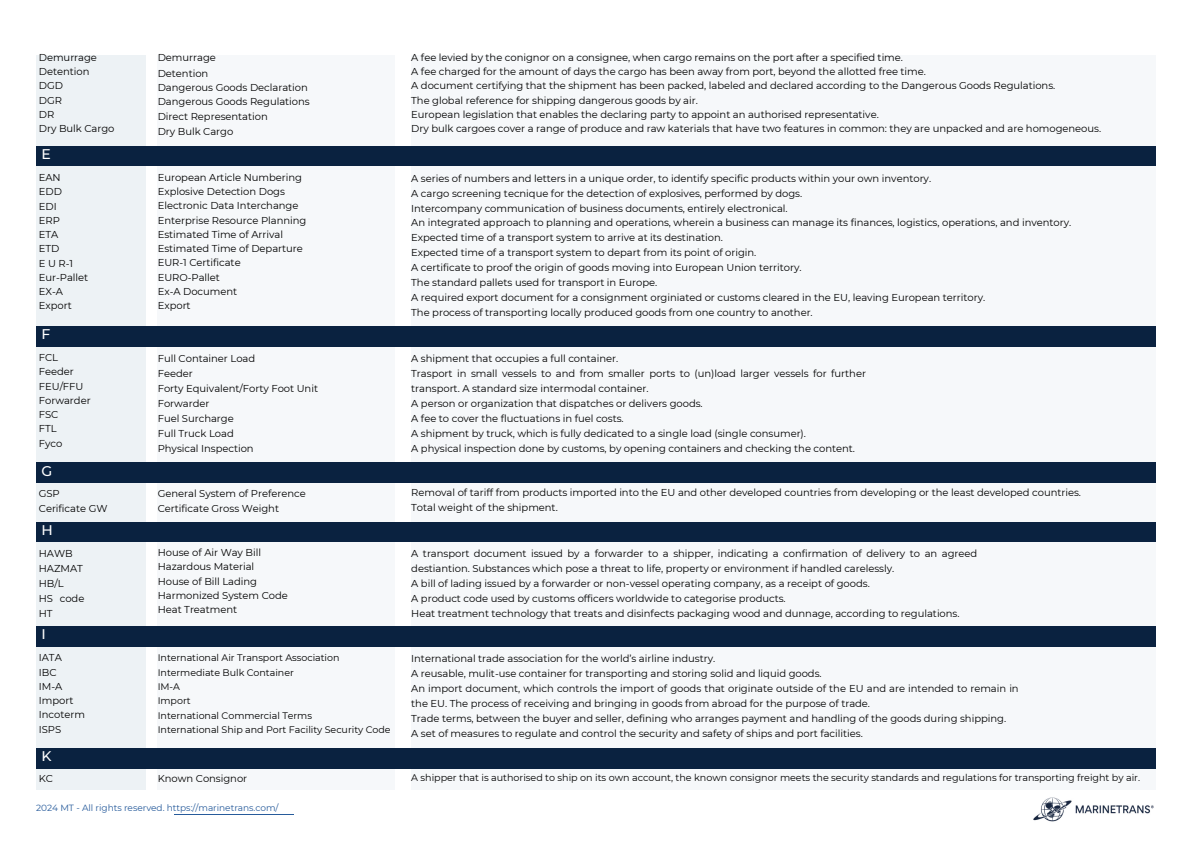
<style>
.page{position:relative;width:1191px;height:843px;background:#fff}
.page>*{position:absolute;margin:0;border:0;box-sizing:border-box;transform-origin:0 0}
.t1{font:500 14px "Montserrat";color:#fff}
.t2{font:10px/14.2px "Montserrat";letter-spacing:-.005em;color:#000}
.t3{font:9.6px "Montserrat";letter-spacing:-.005em;color:#000}
.t4{font:9.5px/14.3px "Montserrat";letter-spacing:-.005em;color:#000}
.t5{font:9px "Montserrat";letter-spacing:-.005em;color:#275b9b}
</style>
<div class="page">
<hr style="left:174px;top:813px;width:120px;height:1px;background:#275b9b">
<div style="left:158px;top:55px;width:236px;height:734px;background:#f6f8fa"></div>
<div style="left:411px;top:55px;width:744px;height:734px;background:#f6f8fa"></div>
<div style="left:36px;top:55px;width:110px;height:734px;background:#edf2f5"></div>
<div style="left:36px;top:146px;width:1119px;height:20px;background:#0a2240"></div>
<div style="left:36px;top:326px;width:1119px;height:20px;background:#0a2240"></div>
<div style="left:36px;top:463px;width:1119px;height:19px;background:#0a2240"></div>
<div style="left:36px;top:522px;width:1119px;height:19px;background:#0a2240"></div>
<div style="left:36px;top:626px;width:1119px;height:20px;background:#0a2240"></div>
<div style="left:36px;top:748px;width:1119px;height:19px;background:#0a2240"></div>
<img style="left:1033px;top:797px;width:121px;height:25px">
<p class="t2" style="left:39px;top:50px;width:77px">Demurrage<br>Detention<br>DGD<br>DGR<br>DR<br>Dry Bulk Cargo</p>
<h1 class="t1" style="left:41px;top:144px;width:11px">E</h1>
<p class="t2" style="left:39px;top:170px;width:51px">EAN<br>EDD<br>EDI<br>ERP<br>ETA<br>ETD<br>E U R-1<br>Eur-Pallet<br>EX-A<br>Export</p>
<h1 class="t1" style="left:41px;top:324px;width:10px">F</h1>
<p class="t2" style="left:39px;top:350px;width:53px">FCL<br>Feeder<br>FEU/FFU<br>Forwarder<br>FSC<br>FTL<br>Fyco</p>
<h1 class="t1" style="left:41px;top:460px;width:12px">G</h1>
<p class="t2" style="left:39px;top:485px;width:70px;line-height:15px">GSP<br>Cerificate GW</p>
<h1 class="t1" style="left:41px;top:519px;width:13px">H</h1>
<p class="t2" style="left:39px;top:545px;width:47px;line-height:15px">HAWB<br>HAZMAT<br>HB/L<br>HS code<br>HT</p>
<h1 class="t1" style="left:41px;top:624px;width:6px">I</h1>
<p class="t2" style="left:39px;top:650px;width:48px">IATA<br>IBC<br>IM-A<br>Import<br>Incoterm<br>ISPS</p>
<h1 class="t1" style="left:41px;top:746px;width:12px">K</h1>
<p class="t2" style="left:39px;top:770px;width:16px">KC</p>
<p class="t2" style="left:158px;top:50px;width:153px;line-height:14.7px">Demurrage<br>Detention<br>Dangerous Goods Declaration<br>Dangerous Goods Regulations<br>Direct Representation<br>Dry Bulk Cargo</p>
<p class="t2" style="left:158px;top:170px;width:150px">European Article Numbering<br>Explosive Detection Dogs<br>Electronic Data Interchange<br>Enterprise Resource Planning<br>Estimated Time of Arrival<br>Estimated Time of Departure<br>EUR-1 Certificate<br>EURO-Pallet<br>Ex-A Document<br>Export</p>
<p class="t2" style="left:158px;top:350px;width:162px;line-height:15px">Full Container Load<br>Feeder<br>Forty Equivalent/Forty Foot Unit<br>Forwarder<br>Fuel Surcharge<br>Full Truck Load<br>Physical Inspection</p>
<p class="t2" style="left:158px;top:485px;width:149px;line-height:15px">General System of Preference<br>Certificate Gross Weight</p>
<p class="t2" style="left:158px;top:545px;width:132px">House of Air Way Bill<br>Hazardous Material<br>House of Bill Lading<br>Harmonized System Code<br>Heat Treatment</p>
<p class="t4" style="left:158px;top:650px;width:234px">International Air Transport Association<br>Intermediate Bulk Container<br>IM-A<br>Import<br>International Commercial Terms<br>International Ship and Port Facility Security Code</p>
<p class="t2" style="left:158px;top:770px;width:91px">Known Consignor</p>
<p class="t5" style="left:36px;top:801px;width:244px">2024 MT - All rights reserved. https://marinetrans.com/</p>
<p class="t2" style="left:411px;top:50px;width:691px">A fee levied by the conignor on a consignee, when cargo remains on the port after a specified time.<br>A fee charged for the amount of days the cargo has been away from port, beyond the allotted free time.<br>A document certifying that the shipment has been packed, labeled and declared according to the Dangerous Goods Regulations.<br>The global reference for shipping dangerous goods by air.<br>European legislation that enables the declaring party to appoint an authorised representative.<br>Dry bulk cargoes cover a range of produce and raw katerials that have two features in common: they are unpacked and are homogeneous.</p>
<p class="t2" style="left:411px;top:170px;width:661px;line-height:14.9px">A series of numbers and letters in a unique order, to identify specific products within your own inventory.<br>A cargo screening tecnique for the detection of explosives, performed by dogs.<br>Intercompany communication of business documents, entirely electronical.<br>An integrated approach to planning and operations, wherein a business can manage its finances, logistics, operations, and inventory.<br>Expected time of a transport system to arrive at its destination.<br>Expected time of a transport system to depart from its point of origin.<br>A certificate to proof the origin of goods moving into European Union territory.<br>The standard pallets used for transport in Europe.<br>A required export document for a consignment orginiated or customs cleared in the EU, leaving European territory.<br>The process of transporting locally produced goods from one country to another.</p>
<p class="t2" style="left:411px;top:350px;width:456px;line-height:15px">A shipment that occupies a full container.<br>Trasport in small vessels to and from smaller ports to (un)load larger vessels for further transport. A standard size intermodal container.<br>A person or organization that dispatches or delivers goods.<br>A fee to cover the fluctuations in fuel costs.<br>A shipment by truck, which is fully dedicated to a single load (single consumer).<br>A physical inspection done by customs, by opening containers and checking the content.</p>
<p class="t2" style="left:411px;top:484px;width:671px;line-height:15px">Removal of tariff from products imported into the EU and other developed countries from developing or the least developed countries.<br>Total weight of the shipment.</p>
<p class="t2" style="left:411px;top:545px;width:567px;line-height:15px">A transport document issued by a forwarder to a shipper, indicating a confirmation of delivery to an agreed destiantion. Substances which pose a threat to life, property or environment if handled carelessly.<br>A bill of lading issued by a forwarder or non-vessel operating company, as a receipt of goods.<br>A product code used by customs officers worldwide to categorise products.<br>Heat treatment technology that treats and disinfects packaging wood and dunnage, according to regulations.</p>
<p class="t2" style="left:411px;top:650px;width:609px;line-height:15px">International trade association for the world’s airline industry.<br>A reusable, mulit-use container for transporting and storing solid and liquid goods.<br>An import document, which controls the import of goods that originate outside of the EU and are intended to remain in the EU. The process of receiving and bringing in goods from abroad for the purpose of trade.<br>Trade terms, between the buyer and seller, defining who arranges payment and handling of the goods during shipping.<br>A set of measures to regulate and control the security and safety of ships and port facilities.</p>
<p class="t3" style="left:411px;top:770px;width:730px">A shipper that is authorised to ship on its own account, the known consignor meets the security standards and regulations for transporting freight by air.</p>
</div>
